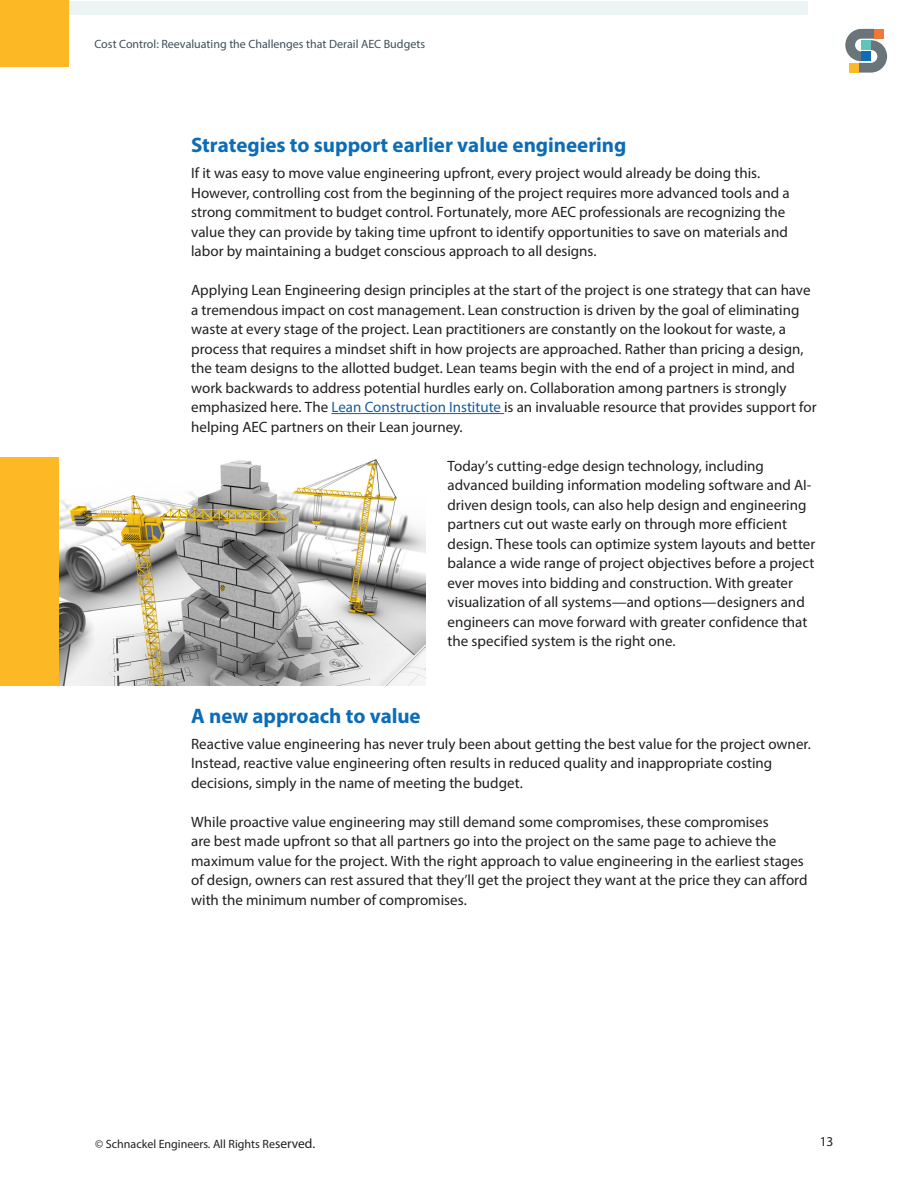
<style>
.page{position:relative;width:918px;height:1188px;background:#fff}
.page>*{position:absolute;margin:0;border:0;box-sizing:border-box;transform-origin:0 0}
.t1{font:700 21px "Myriad Pro";letter-spacing:-.005em;color:#0d6cb6}
.t2{font:15px/19.5px "Myriad Pro";color:#231f20}
.t3{font:13.5px "Myriad Pro";color:#231f20}
.t4{font:12px "Myriad Pro";color:#3d4f59}
.t5{font:12px "Myriad Pro";color:#231f20}
.s1{color:#175d9e}
.s2{font-size:13.5px}
</style>
<div class="page">
<div style="left:68px;top:2px;width:740px;height:13px;background:#edf4f4"></div>
<svg style="left:845px;top:29px;width:42px;height:44px"></svg>
<div style="left:849px;top:63px;width:9px;height:10px;background:#fcb825"></div>
<div style="left:861px;top:52px;width:10px;height:9px;background:#0d6cb6"></div>
<div style="left:861px;top:40px;width:10px;height:10px;background:#5fc4b9"></div>
<div style="left:874px;top:29px;width:10px;height:10px;background:#f37736"></div>
<div style="left:0;top:0;width:68px;height:67px;background:#fcb825"></div>
<hr style="left:331px;top:413px;width:173px;height:1px;background:#175d9e">
<div style="left:0;top:457px;width:62px;height:228px;background:#fcb825"></div>
<img style="left:59px;top:457px;width:367px;height:228px">
<p class="t4" style="left:94px;top:37px;width:332px">Cost Control: Reevaluating the Challenges that Derail AEC Budgets</p>
<p class="t1" style="left:191px;top:131px;width:437px">Strategies to support earlier value engineering</p>
<p class="t2" style="left:191px;top:163px;width:600px">If it was easy to move value engineering upfront, every project would already be doing this.<br>However, controlling cost from the beginning of the project requires more advanced tools and a strong commitment to budget control. Fortunately, more AEC professionals are recognizing the value they can provide by taking time upfront to identify opportunities to save on materials and labor by maintaining a budget conscious approach to all designs.</p>
<p class="t2" style="left:191px;top:280px;width:627px">Applying Lean Engineering design principles at the start of the project is one strategy that can have a tremendous impact on cost management. Lean construction is driven by the goal of eliminating waste at every stage of the project. Lean practitioners are constantly on the lookout for waste, a process that requires a mindset shift in how projects are approached. Rather than pricing a design, the team designs to the allotted budget. Lean teams begin with the end of a project in mind, and work backwards to address potential hurdles early on. Collaboration among partners is strongly emphasized here. The <span class="s1">Lean Construction Institute</span> is an invaluable resource that provides support for helping AEC partners on their Lean journey.</p>
<p class="t2" style="left:448px;top:456px;width:369px">Today’s cutting-edge design technology, including advanced building information modeling software and AI&shy;driven design tools, can also help design and engineering partners cut out waste early on through more efficient design. These tools can optimize system layouts and better balance a wide range of project objectives before a project ever moves into bidding and construction. With greater visualization of all systems—and options—designers and engineers can move forward with greater confidence that the specified system is the right one.</p>
<p class="t1" style="left:191px;top:702px;width:231px">A new approach to value</p>
<p class="t2" style="left:191px;top:734px;width:621px">Reactive value engineering has never truly been about getting the best value for the project owner.<br>Instead, reactive value engineering often results in reduced quality and inappropriate costing decisions, simply in the name of meeting the budget.</p>
<p class="t2" style="left:191px;top:812px;width:618px">While proactive value engineering may still demand some compromises, these compromises<br>are best made upfront so that all partners go into the project on the same page to achieve the maximum value for the project. With the right approach to value engineering in the earliest stages of design, owners can rest assured that they’ll get the project they want at the price they can afford with the minimum number of compromises.</p>
<p class="t5" style="left:95px;top:1136px;width:222px">© Schnackel Engineers. All Rights Re<span class="s2">served.</span></p>
<p class="t3" style="left:820px;top:1133px;width:15px">13</p>
</div>
